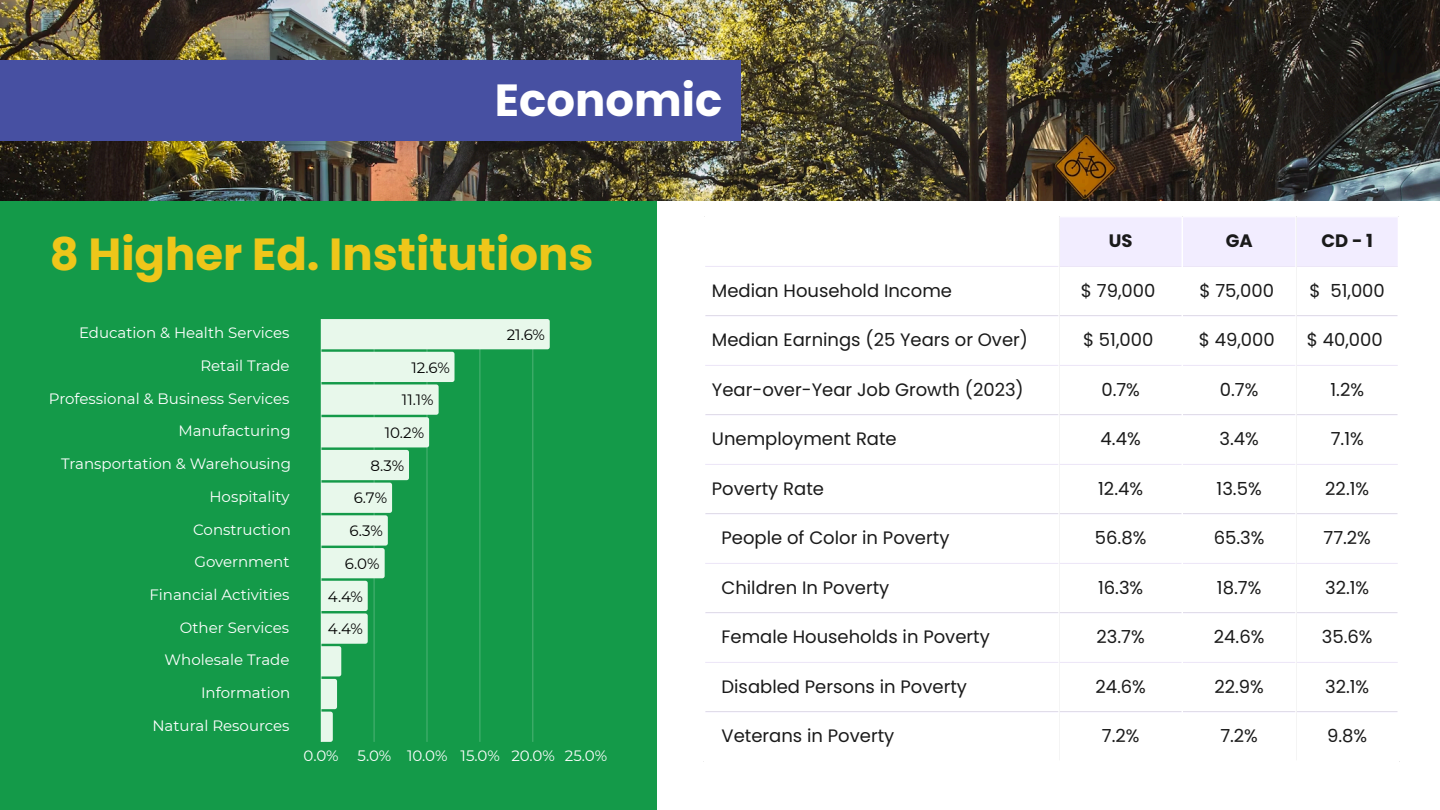
<style>
.page{position:relative;width:1440px;height:810px;background:#fff}
.page>*{position:absolute;margin:0;border:0;box-sizing:border-box;transform-origin:0 0}
.t1{font:700 45px "Poppins";color:#eec61a}
.t2{font:700 45px "Poppins";color:#fff}
.t3{font:18px "Poppins";color:#000}
.t4{font:700 18px "Poppins";color:#000}
.t5{font:15px/32.7px "Montserrat";color:#fff;text-align:right}
.t6{font:15px "Montserrat";color:#000}
</style>
<div class="page">
<img style="left:0;top:0;width:1440px;height:201px">
<div style="left:0;top:201px;width:657px;height:609px;background:#149a49"></div>
<div style="left:1060px;top:218px;width:338px;height:48px;background:#f2edff"></div>
<hr style="left:705px;top:266px;width:693px;height:1px;background:#f1ebff">
<hr style="left:705px;top:315px;width:693px;height:1px;background:#f1ebff">
<hr style="left:705px;top:365px;width:693px;height:1px;background:#f1ebff">
<hr style="left:705px;top:414px;width:693px;height:1px;background:#f1ebff">
<hr style="left:705px;top:464px;width:693px;height:1px;background:#f1ebff">
<hr style="left:705px;top:513px;width:693px;height:1px;background:#f1ebff">
<hr style="left:705px;top:563px;width:693px;height:1px;background:#f1ebff">
<hr style="left:705px;top:612px;width:693px;height:1px;background:#f1ebff">
<hr style="left:705px;top:662px;width:693px;height:1px;background:#f1ebff">
<hr style="left:705px;top:711px;width:693px;height:1px;background:#f1ebff">
<hr style="left:1058px;top:217px;width:2px;height:544px;background:#fff">
<hr style="left:1182px;top:217px;width:1px;height:544px;background:#fff">
<hr style="left:1295px;top:217px;width:2px;height:544px;background:#fff">
<div style="left:0;top:60px;width:740px;height:81px;background:#4750a2"></div>
<svg style="left:321px;top:319px;width:229px;height:423px"></svg>
<p class="t2" style="left:495px;top:69px;width:229px">Economic</p>
<p class="t1" style="left:50px;top:222px;width:545px">8 Higher Ed. Institutions</p>
<p class="t5" style="left:49px;top:317px;width:244px">Education &amp; Health Services<br>Retail Trade<br>Professional &amp; Business Services<br>Manufacturing<br>Transportation &amp; Warehousing<br>Hospitality<br>Construction<br>Government<br>Financial Activities<br>Other Services<br>Wholesale Trade<br>Information<br>Natural Resources</p>
<p class="t6" style="left:507px;top:325px;width:40px">21.6%</p>
<p class="t6" style="left:411px;top:358px;width:40px">12.6%</p>
<p class="t6" style="left:402px;top:391px;width:33px">11.1%</p>
<p class="t6" style="left:385px;top:423px;width:41px">10.2%</p>
<p class="t6" style="left:371px;top:456px;width:35px">8.3%</p>
<p class="t6" style="left:354px;top:489px;width:35px">6.7%</p>
<p class="t6" style="left:350px;top:522px;width:35px">6.3%</p>
<p class="t6" style="left:345px;top:554px;width:36px">6.0%</p>
<p class="t6" style="left:328px;top:587px;width:37px">4.4%</p>
<p class="t6" style="left:328px;top:620px;width:37px">4.4%</p>
<p class="t5" style="left:304px;top:740px;width:37px">0.0%</p>
<p class="t5" style="left:358px;top:740px;width:251px">5.0% 10.0% 15.0% 20.0% 25.0%</p>
<p class="t4" style="left:1109px;top:228px;width:25px">US</p>
<p class="t4" style="left:1226px;top:228px;width:28px">GA</p>
<p class="t4" style="left:1321px;top:228px;width:53px">CD-1</p>
<p class="t3" style="left:712px;top:278px;width:242px">Median Household Income</p>
<p class="t3" style="left:1081px;top:278px;width:76px">$ 79,000</p>
<p class="t3" style="left:1199px;top:278px;width:76px">$ 75,000</p>
<p class="t3" style="left:1310px;top:278px;width:77px">$ 51,000</p>
<p class="t3" style="left:712px;top:327px;width:318px">Median Earnings (25 Years or Over)</p>
<p class="t3" style="left:1083px;top:327px;width:72px">$ 51,000</p>
<p class="t3" style="left:1199px;top:327px;width:78px">$ 49,000</p>
<p class="t3" style="left:1307px;top:327px;width:78px">$ 40,000</p>
<p class="t3" style="left:712px;top:377px;width:313px">Year-over-Year Job Growth (2023)</p>
<p class="t3" style="left:1101px;top:377px;width:40px">0.7%</p>
<p class="t3" style="left:1220px;top:377px;width:40px">0.7%</p>
<p class="t3" style="left:1330px;top:377px;width:35px">1.2%</p>
<p class="t3" style="left:712px;top:426px;width:186px">Unemployment Rate</p>
<p class="t3" style="left:1101px;top:426px;width:42px">4.4%</p>
<p class="t3" style="left:1219px;top:426px;width:41px">3.4%</p>
<p class="t3" style="left:1331px;top:426px;width:35px">7.1%</p>
<p class="t3" style="left:712px;top:476px;width:114px">Poverty Rate</p>
<p class="t3" style="left:1098px;top:476px;width:46px">12.4%</p>
<p class="t3" style="left:1217px;top:476px;width:47px">13.5%</p>
<p class="t3" style="left:1325px;top:476px;width:45px">22.1%</p>
<p class="t3" style="left:722px;top:525px;width:230px">People of Color in Poverty</p>
<p class="t3" style="left:1095px;top:525px;width:53px">56.8%</p>
<p class="t3" style="left:1214px;top:525px;width:52px">65.3%</p>
<p class="t3" style="left:1324px;top:525px;width:49px">77.2%</p>
<p class="t3" style="left:722px;top:575px;width:169px">Children In Poverty</p>
<p class="t3" style="left:1098px;top:575px;width:47px">16.3%</p>
<p class="t3" style="left:1217px;top:575px;width:46px">18.7%</p>
<p class="t3" style="left:1325px;top:575px;width:46px">32.1%</p>
<p class="t3" style="left:722px;top:624px;width:270px">Female Households in Poverty</p>
<p class="t3" style="left:1097px;top:624px;width:50px">23.7%</p>
<p class="t3" style="left:1214px;top:624px;width:52px">24.6%</p>
<p class="t3" style="left:1322px;top:624px;width:52px">35.6%</p>
<p class="t3" style="left:722px;top:674px;width:247px">Disabled Persons in Poverty</p>
<p class="t3" style="left:1095px;top:674px;width:52px">24.6%</p>
<p class="t3" style="left:1214px;top:674px;width:51px">22.9%</p>
<p class="t3" style="left:1325px;top:674px;width:46px">32.1%</p>
<p class="t3" style="left:722px;top:723px;width:174px">Veterans in Poverty</p>
<p class="t3" style="left:1102px;top:723px;width:39px">7.2%</p>
<p class="t3" style="left:1220px;top:723px;width:39px">7.2%</p>
<p class="t3" style="left:1327px;top:723px;width:42px">9.8%</p>
</div>
